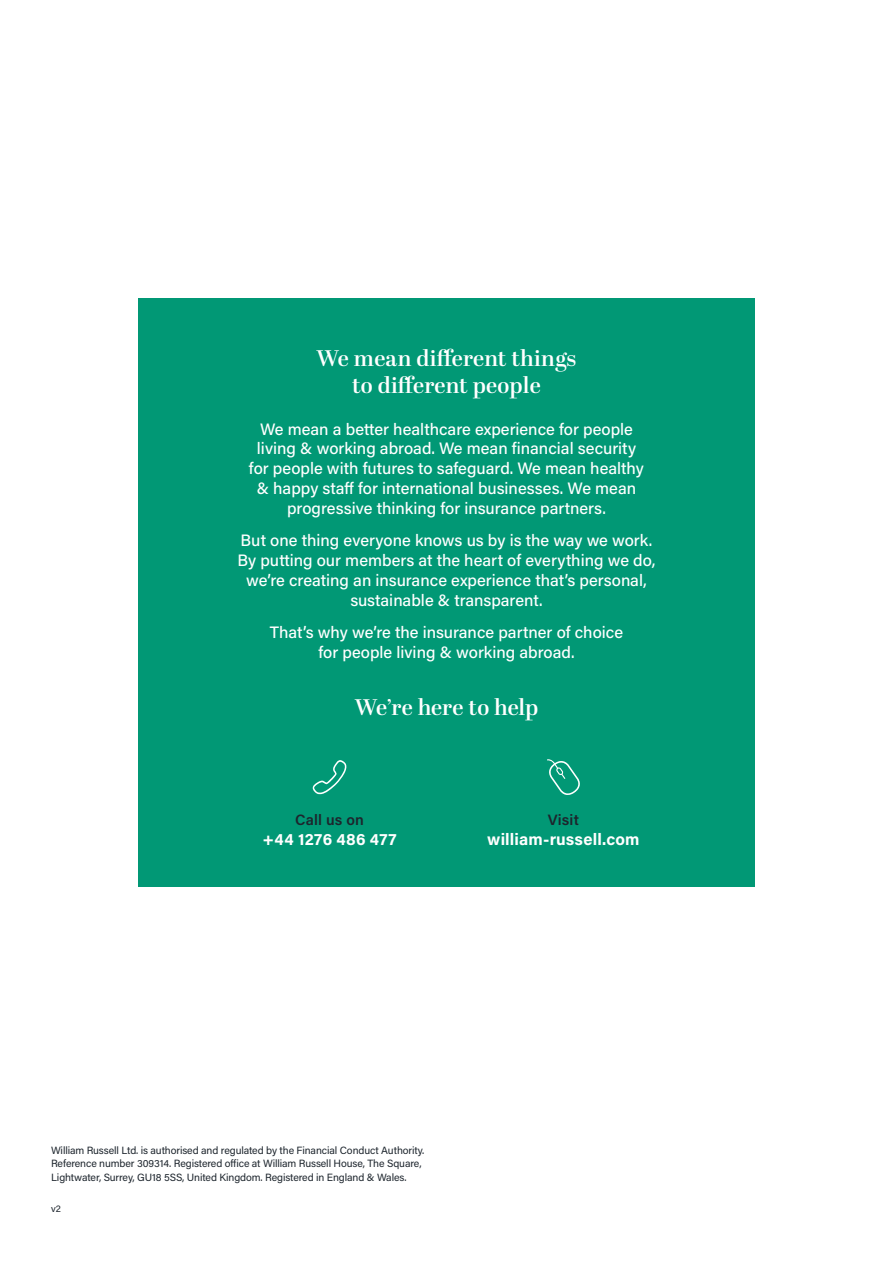
<style>
.page{position:relative;width:893px;height:1263px;background:#fff}
.page>*{position:absolute;margin:0;border:0;box-sizing:border-box;transform-origin:0 0}
.t1{font:600 22.5px/27px "Abril Display";letter-spacing:.01em;color:#fff;text-align:center}
.t2{font:600 22.5px "Abril Display";letter-spacing:-.01em;color:#fff}
.t3{font:500 16.5px/19.8px "Acumin Pro";color:#fff;text-align:center}
.t4{font:700 16.5px "Acumin Pro";letter-spacing:.01em;color:#fff}
.t5{font:600 15px "Acumin Pro";letter-spacing:.01em;color:#1d252d}
.t6{font:10.5px/13.5px "Acumin Pro";letter-spacing:-.01em;color:#1d252d}
.t7{font:9.75px "Acumin Pro";color:#1d252d}
</style>
<div class="page">
<div style="left:138px;top:298px;width:617px;height:588px;background:#019875"></div>
<svg style="left:312px;top:760px;width:35px;height:34px"></svg>
<svg style="left:547px;top:759px;width:33px;height:36px"></svg>
<h1 class="t1" style="left:317px;top:346px;width:261px">We mean different things to different people</h1>
<p class="t3" style="left:249px;top:418px;width:396px">We mean a better healthcare experience for people living &amp; working abroad. We mean financial security for people with futures to safeguard. We mean healthy &amp; happy staff for international businesses. We mean progressive thinking for insurance partners.</p>
<p class="t3" style="left:237px;top:530px;width:419px">But one thing everyone knows us by is the way we work.<br>By putting our members at the heart of everything we do, we’re creating an insurance experience that’s personal, sustainable &amp; transparent.</p>
<p class="t3" style="left:270px;top:622px;width:355px">That’s why we’re the insurance partner of choice for people living &amp; working abroad.</p>
<h1 class="t2" style="left:355px;top:691px;width:185px">We’re here to help</h1>
<p class="t5" style="left:295px;top:809px;width:70px">Call us on</p>
<p class="t4" style="left:263px;top:827px;width:136px">+44 1276 486 477</p>
<p class="t5" style="left:548px;top:809px;width:32px">Visit</p>
<p class="t4" style="left:487px;top:827px;width:154px">william-russell.com</p>
<p class="t6" style="left:51px;top:1143px;width:375px">William Russell Ltd. is authorised and regulated by the Financial Conduct Authority.<br>Reference number 309314. Registered office at William Russell House, The Square,<br>Lightwater, Surrey, GU18 5SS, United Kingdom. Registered in England &amp; Wales.</p>
<p class="t7" style="left:51px;top:1202px;width:12px">v2</p>
</div>
